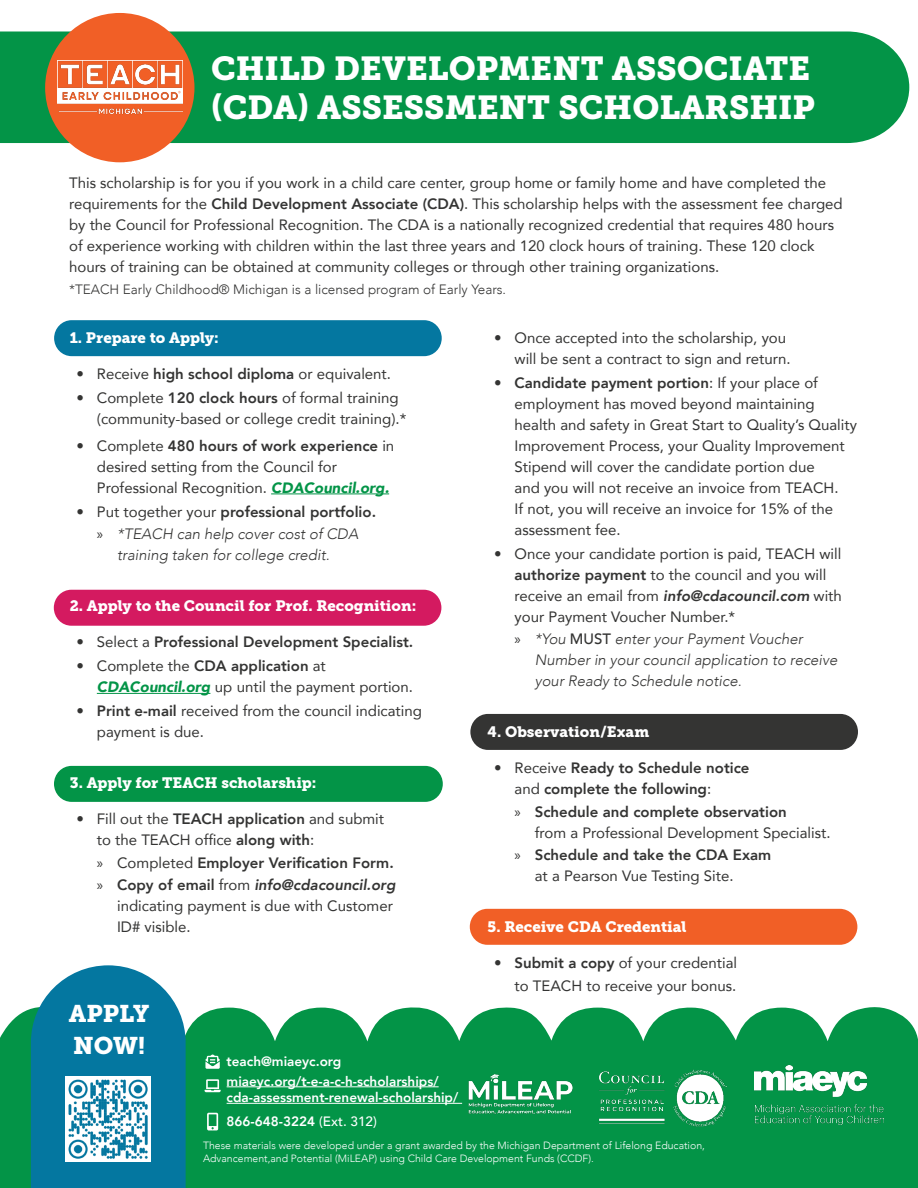
<style>
.page{position:relative;width:918px;height:1188px;background:#fff}
.page>*{position:absolute;margin:0;border:0;box-sizing:border-box;transform-origin:0 0}
.t1{font:33px/39px "Museo Slab 900";color:#fff}
.t2{font:24px/31.5px "Museo Slab 900";letter-spacing:-.005em;color:#fff}
.t3{font:15px/21px "Avenir";color:#343433}
.t4{font:800 15px/21px "Avenir";color:#343433}
.t5{font:italic 300 15px/21px "Avenir";color:#343433;text-align:center}
.t6{font:15px "Museo Slab 900";color:#fff}
.t7{font:800 13.5px/19.5px "Avenir";color:#fff}
.t8{font:300 13.5px "Avenir";color:#343433}
.t9{font:300 10.5px/13.5px "Avenir";color:#fff}
.s1{font-weight:800}
.s2{font-weight:900;font-style:italic;color:#039447}
.s3{font-weight:400;font-style:normal}
.s4{font-weight:800;font-style:normal}
.s5{font-family:"Myriad Pro";font-weight:400;font-style:normal}
.s6{font-weight:400}
.s7{font-family:"Myriad Pro";font-weight:400}
.s8{font-style:italic}
.s9{font-weight:800;font-style:italic}
.s10{font-weight:500;font-style:normal}
.s11{font-family:"Myriad Pro"}
.s12{font-weight:500}
</style>
<div class="page">
<div style="left:0;top:1048px;width:918px;height:140px;background:#039447"></div>
<hr style="left:227px;top:1086px;width:212px;height:1px;background:#fff">
<hr style="left:271px;top:494px;width:118px;height:1px;background:#039447">
<hr style="left:97px;top:693px;width:113px;height:1px;background:#039447">
<div style="left:0;top:32px;width:909px;height:111px;background:#039447"></div>
<div style="left:45px;top:13px;width:149px;height:149px;background:#f15f26;border-radius:50%"></div>
<img style="left:57px;top:60px;width:126px;height:55px">
<div style="left:54px;top:320px;width:388px;height:36px;background:#0477a0;border-radius:18px"></div>
<div style="left:54px;top:590px;width:387px;height:36px;background:#d41a60;border-radius:18px"></div>
<div style="left:54px;top:766px;width:389px;height:36px;background:#039447;border-radius:18px"></div>
<div style="left:470px;top:714px;width:388px;height:36px;background:#343433;border-radius:18px"></div>
<div style="left:470px;top:909px;width:387px;height:36px;background:#f15f26;border-radius:18px"></div>
<svg style="left:0;top:1007px;width:918px;height:41px;fill:#039447"></svg>
<svg style="left:31px;top:965px;width:155px;height:223px;background:#1e85a9"></svg>
<img style="left:65px;top:1077px;width:85px;height:84px">
<hr style="left:227px;top:1103px;width:235px;height:1px;background:#fff">
<svg style="left:205px;top:1054px;width:15px;height:15px"></svg>
<img style="left:754px;top:1065px;width:130px;height:60px">
<img style="left:599px;top:1069px;width:128px;height:58px">
<img style="left:451px;top:1025px;width:139px;height:89px">
<svg style="left:205px;top:1079px;width:16px;height:13px"></svg>
<svg style="left:207px;top:1113px;width:11px;height:17px"></svg>
<h1 class="t1" style="left:211px;top:49px;width:605px">CHILD DEVELOPMENT ASSOCIATE (CDA) ASSESSMENT SCHOLARSHIP</h1>
<p class="t3" style="left:69px;top:171px;width:775px">This scholarship is for you if you work in a child care center, group home or family home and have completed the requirements for the <span class="s1">Child Development Associate (CDA)</span>. This scholarship helps with the assessment fee charged by the Council for Professional Recognition. The CDA is a nationally recognized credential that requires 480 hours of experience working with children within the last three years and 120 clock hours of training. These 120 clock hours of training can be obtained at community colleges or through other training organizations.</p>
<p class="t8" style="left:69px;top:281px;width:438px">*TEACH Early Childhood® Michigan is a licensed program of Early Years.</p>
<h2 class="t6" style="left:70px;top:329px;width:151px">1. Prepare to Apply:</h2>
<p class="t3" style="left:77px;top:363px;width:316px">• Receive <span class="s1">high school diploma</span> or equivalent.</p>
<p class="t3" style="left:97px;top:387px;width:311px;text-indent:-20px">• Complete <span class="s1">120 clock hours</span> of formal training (community-based or college credit training).*</p>
<p class="t3" style="left:97px;top:435px;width:299px;text-indent:-20px">• Complete <span class="s1">480 hours of work experience</span> in desired setting from the Council for<br>Professional Recognition. <span class="s2">CDACouncil.org.</span></p>
<p class="t5" style="left:77px;top:500px;width:301px;line-height:22.5px"><span class="s3">• Put together your</span> <span class="s4">professional portfolio. </span><span class="s5">»</span> *TEACH can help cover cost of CDA</p>
<p class="t5" style="left:117px;top:545px;width:214px">training taken for college credit.</p>
<h3 class="t6" style="left:70px;top:597px;width:348px">2. Apply to the Council for Prof. Recognition:</h3>
<p class="t4" style="left:77px;top:632px;width:338px"><span class="s6">• Select a</span> Professional Development Specialist.</p>
<p class="t3" style="left:97px;top:655px;width:318px;text-indent:-20px">• Complete the <span class="s1">CDA application</span> at<br><span class="s2">CDACouncil.org</span> up until the payment portion.</p>
<p class="t3" style="left:97px;top:700px;width:327px;text-indent:-20px"><span class="s1">• Print e-mail</span> received from the council indicating payment is due.</p>
<h4 class="t6" style="left:70px;top:774px;width:248px">3. Apply for TEACH scholarship:</h4>
<p class="t3" style="left:97px;top:808px;width:289px;text-indent:-20px">• Fill out the <span class="s1">TEACH application</span> and submit to the TEACH office <span class="s1">along with</span>:</p>
<p class="t4" style="left:97px;top:851px;width:300px;line-height:22.5px"><span class="s7">»</span> <span class="s6">Completed</span> Employer Verification Form. <span class="s7">»</span> Copy of email <span class="s6">from</span> <span class="s8">info@cdacouncil.org</span></p>
<p class="t3" style="left:117px;top:895px;width:277px">indicating payment is due with Customer<br>ID# visible.</p>
<p class="t3" style="left:494px;top:327px;width:298px;text-align:right">• Once accepted into the scholarship, you will be sent a contract to sign and return.</p>
<p class="t3" style="left:515px;top:372px;width:344px;text-indent:-20px"><span class="s1">• Candidate payment portion</span>: If your place of employment has moved beyond maintaining health and safety in Great Start to Quality’s Quality Improvement Process, your Quality Improvement Stipend will cover the candidate portion due<br>and you will not receive an invoice from TEACH.<br>If not, you will receive an invoice for 15% of the assessment fee.</p>
<p class="t3" style="left:515px;top:543px;width:329px;text-indent:-20px">• Once your candidate portion is paid, TEACH will <span class="s1">authorize payment</span> to the council and you will receive an email from <span class="s9">info@cdacouncil.com</span> with your Payment Voucher Number.*</p>
<p class="t5" style="left:535px;top:629px;width:304px;text-align:left;text-indent:-20px"><span class="s5">»</span> *You <span class="s10">MUST</span> enter your Payment Voucher<br>Number in your council application to receive your Ready to Schedule notice.</p>
<h5 class="t6" style="left:488px;top:723px;width:163px">4. Observation/Exam</h5>
<p class="t4" style="left:515px;top:758px;width:237px;text-indent:-20px"><span class="s6">• Receive</span> Ready to Schedule notice <span class="s6">and</span> complete the following<span class="s6">:</span></p>
<p class="t3" style="left:535px;top:801px;width:297px;text-indent:-20px"><span class="s11">»</span> <span class="s1">Schedule and complete observation<br></span>from a Professional Development Specialist.</p>
<p class="t4" style="left:535px;top:845px;width:238px;text-indent:-20px"><span class="s7">»</span> Schedule and take the CDA Exam <span class="s6">at a Pearson Vue Testing Site.</span></p>
<p class="t6" style="left:488px;top:918px;width:201px">5. Receive CDA Credential</p>
<p class="t4" style="left:494px;top:953px;width:9px">•</p>
<p class="t3" style="left:515px;top:951px;width:224px;line-height:22.5px"><span class="s1">Submit a copy</span> of your credential to TEACH to receive your bonus.</p>
<h2 class="t2" style="left:69px;top:998px;width:82px">APPLY<br>NOW!</h2>
<p class="t7" style="left:227px;top:1052px;width:214px">teach@miaeyc.org miaeyc.org/t-e-a-c-h-scholarships/</p>
<p class="t7" style="left:227px;top:1086px;width:233px;line-height:24px">cda-assessment-renewal-scholarship/<br>866-648-3224 <span class="s12">(Ext. 312)</span></p>
<p class="t9" style="left:203px;top:1138px;width:503px">These materials were developed under a grant awarded by the Michigan Department of Lifelong Education,<br>Advancement,and Potential (MiLEAP) using Child Care Development Funds (CCDF).</p>
</div>
